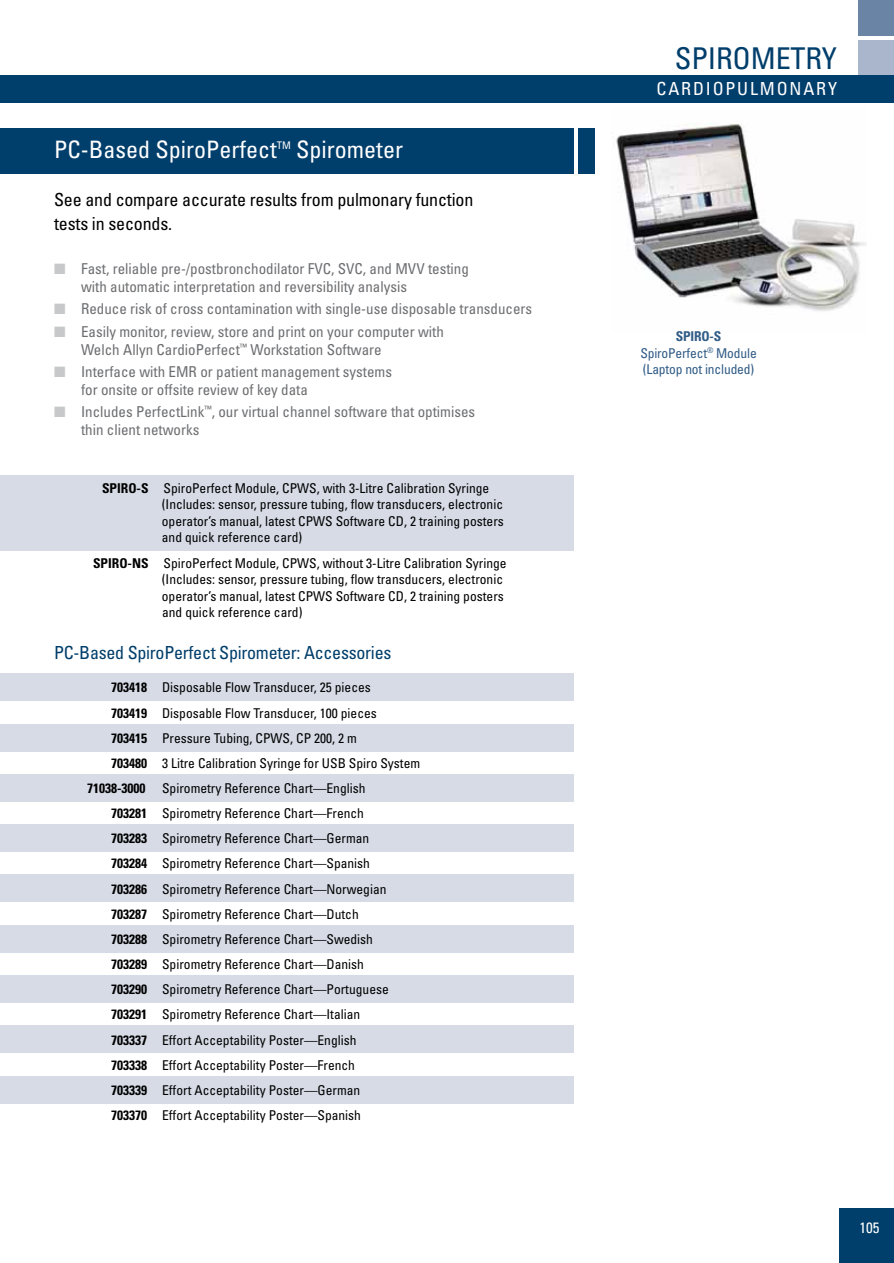
<style>
.page{position:relative;width:894px;height:1263px;background:#fff}
.page>*{position:absolute;margin:0;border:0;box-sizing:border-box;transform-origin:0 0}
.t1{font:condensed 30px "Univers";letter-spacing:-.005em;color:#003e6b}
.t2{font:condensed 24px "Univers LT Std";color:#fff}
.t3{font:condensed 18px/24px "Univers LT Std";letter-spacing:-.01em;color:#000}
.t4{font:condensed 18px "Univers LT Std";letter-spacing:-.015em;color:#003e6b}
.t5{font:condensed 18px "Univers LT Std";letter-spacing:.1em;color:#fff}
.t6{font:condensed 15px/18px "Univers LT Std";color:#6d6e71}
.t7{font:condensed 15px "Univers";color:#fff}
.t8{font:condensed 13.5px/16.5px "Univers LT Std";color:#000}
.t9{font:condensed 13.5px/16.5px "Univers LT Std";letter-spacing:-.01em;color:#305c86;text-align:center}
.t10{font:condensed 10.5px "Univers LT Std";color:#fff}
.s1{color:#c7c8ca}
.s2{font-weight:700}
</style>
<div class="page">
<div style="left:0;top:1076px;width:573px;height:27px;background:#d6dbe6"></div>
<div style="left:0;top:1025px;width:573px;height:27px;background:#d6dbe6"></div>
<div style="left:0;top:975px;width:573px;height:27px;background:#d6dbe6"></div>
<div style="left:0;top:925px;width:573px;height:27px;background:#d6dbe6"></div>
<div style="left:0;top:874px;width:573px;height:27px;background:#d6dbe6"></div>
<div style="left:0;top:824px;width:573px;height:27px;background:#d6dbe6"></div>
<div style="left:0;top:774px;width:573px;height:27px;background:#d6dbe6"></div>
<div style="left:0;top:724px;width:573px;height:27px;background:#d6dbe6"></div>
<div style="left:0;top:673px;width:573px;height:27px;background:#d6dbe6"></div>
<div style="left:0;top:475px;width:573px;height:75px;background:#d6dbe6"></div>
<div style="left:858px;top:0;width:35px;height:35px;background:#6a84a6"></div>
<div style="left:858px;top:40px;width:35px;height:35px;background:#a9b6cc"></div>
<div style="left:0;top:75px;width:893px;height:27px;background:#003e6b"></div>
<div style="left:839px;top:1209px;width:54px;height:54px;background:#003e6b"></div>
<div style="left:0;top:128px;width:573px;height:45px;background:#003e6b"></div>
<div style="left:577px;top:128px;width:17px;height:45px;background:#003e6b"></div>
<img style="left:616px;top:123px;width:250px;height:188px">
<h2 class="t2" style="left:54px;top:134px;width:224px">PC-Based SpiroPerfect</h2>
<p class="t10" style="left:277px;top:138px;width:15px">TM</p>
<h2 class="t2" style="left:296px;top:134px;width:108px">Spirometer</h2>
<h3 class="t3" style="left:54px;top:187px;width:421px">See and compare accurate results from pulmonary function tests in seconds.</h3>
<p class="t6" style="left:81px;top:259px;width:389px;text-indent:-27px"><span class="s1">■</span> Fast, reliable pre-/postbronchodilator FVC, SVC, and MVV testing with automatic interpretation and reversibility analysis</p>
<p class="t6" style="left:54px;top:300px;width:479px"><span class="s1">■</span> Reduce risk of cross contamination with single-use disposable transducers</p>
<p class="t6" style="left:81px;top:322px;width:364px;text-indent:-27px"><span class="s1">■</span> Easily monitor, review, store and print on your computer with<br>Welch Allyn CardioPerfect<sup>™</sup> Workstation Software</p>
<p class="t6" style="left:81px;top:362px;width:312px;text-indent:-27px"><span class="s1">■</span> Interface with EMR or patient management systems for onsite or offsite review of key data</p>
<p class="t6" style="left:81px;top:403px;width:395px;text-indent:-27px"><span class="s1">■</span> Includes PerfectLink<sup>™</sup>, our virtual channel software that optimises thin client networks</p>
<p class="t8" style="left:162px;top:479px;width:343px;text-indent:-60px"><span class="s2">SPIRO-S</span> SpiroPerfect Module, CPWS, with 3-Litre Calibration Syringe (Includes: sensor, pressure tubing, flow transducers, electronic operator’s manual, latest CPWS Software CD, 2 training posters and quick reference card)</p>
<p class="t8" style="left:162px;top:554px;width:346px;text-indent:-69px"><span class="s2">SPIRO-NS</span> SpiroPerfect Module, CPWS, without 3-Litre Calibration Syringe (Includes: sensor, pressure tubing, flow transducers, electronic operator’s manual, latest CPWS Software CD, 2 training posters and quick reference card)</p>
<h3 class="t4" style="left:54px;top:641px;width:339px">PC-Based SpiroPerfect Spirometer: Accessories</h3>
<p class="t8" style="left:111px;top:679px;width:261px"><span class="s2">703418</span> Disposable Flow Transducer, 25 pieces</p>
<p class="t8" style="left:111px;top:704px;width:267px"><span class="s2">703419</span> Disposable Flow Transducer, 100 pieces</p>
<p class="t8" style="left:111px;top:729px;width:247px"><span class="s2">703415</span> Pressure Tubing, CPWS, CP 200, 2 m</p>
<p class="t8" style="left:111px;top:754px;width:310px"><span class="s2">703480</span> 3 Litre Calibration Syringe for USB Spiro System</p>
<p class="t8" style="left:87px;top:780px;width:280px"><span class="s2">71038-3000</span> Spirometry Reference Chart—English</p>
<p class="t8" style="left:111px;top:805px;width:254px"><span class="s2">703281</span> Spirometry Reference Chart—French</p>
<p class="t8" style="left:111px;top:830px;width:260px"><span class="s2">703283</span> S pirometry Reference Chart—German</p>
<p class="t8" style="left:111px;top:855px;width:260px"><span class="s2">703284</span> Spirometry Reference Chart—Spanish</p>
<p class="t8" style="left:111px;top:880px;width:277px"><span class="s2">703286</span> Spirometry Reference Chart—Norwegian</p>
<p class="t8" style="left:111px;top:905px;width:249px"><span class="s2">703287</span> S pirometry Reference Chart—Dutch</p>
<p class="t8" style="left:111px;top:930px;width:263px"><span class="s2">703288</span> S pirometry Reference Chart—Swedish</p>
<p class="t8" style="left:111px;top:955px;width:254px"><span class="s2">703289</span> Spirometry Reference Chart—Danish</p>
<p class="t8" style="left:111px;top:981px;width:279px"><span class="s2">703290</span> S pirometry Reference Chart—Portuguese</p>
<p class="t8" style="left:111px;top:1006px;width:251px"><span class="s2">703291</span> S pirometry Reference Chart—Italian</p>
<p class="t8" style="left:111px;top:1031px;width:247px"><span class="s2">703337</span> Effort Acceptability Poster—English</p>
<p class="t8" style="left:111px;top:1056px;width:245px"><span class="s2">703338</span> Effort Acceptability Poster—French</p>
<p class="t8" style="left:111px;top:1081px;width:251px"><span class="s2">703339</span> Effort Acceptability Poster—German</p>
<p class="t8" style="left:111px;top:1106px;width:251px"><span class="s2">703370</span> Effort Acceptability Poster—Spanish</p>
<h1 class="t1" style="left:674px;top:40px;width:164px">SPI ROMETRY</h1>
<h3 class="t5" style="left:656px;top:77px;width:82px">Cardi opulm</h3>
<h3 class="t5" style="left:776px;top:77px;width:62px">onary</h3>
<p class="t9" style="left:640px;top:328px;width:118px"><span class="s2">SPIRO-S<br></span>SpiroPerfect<sup>®</sup> Module (Laptop not included)</p>
<p class="t7" style="left:859px;top:1218px;width:21px">105</p>
</div>
